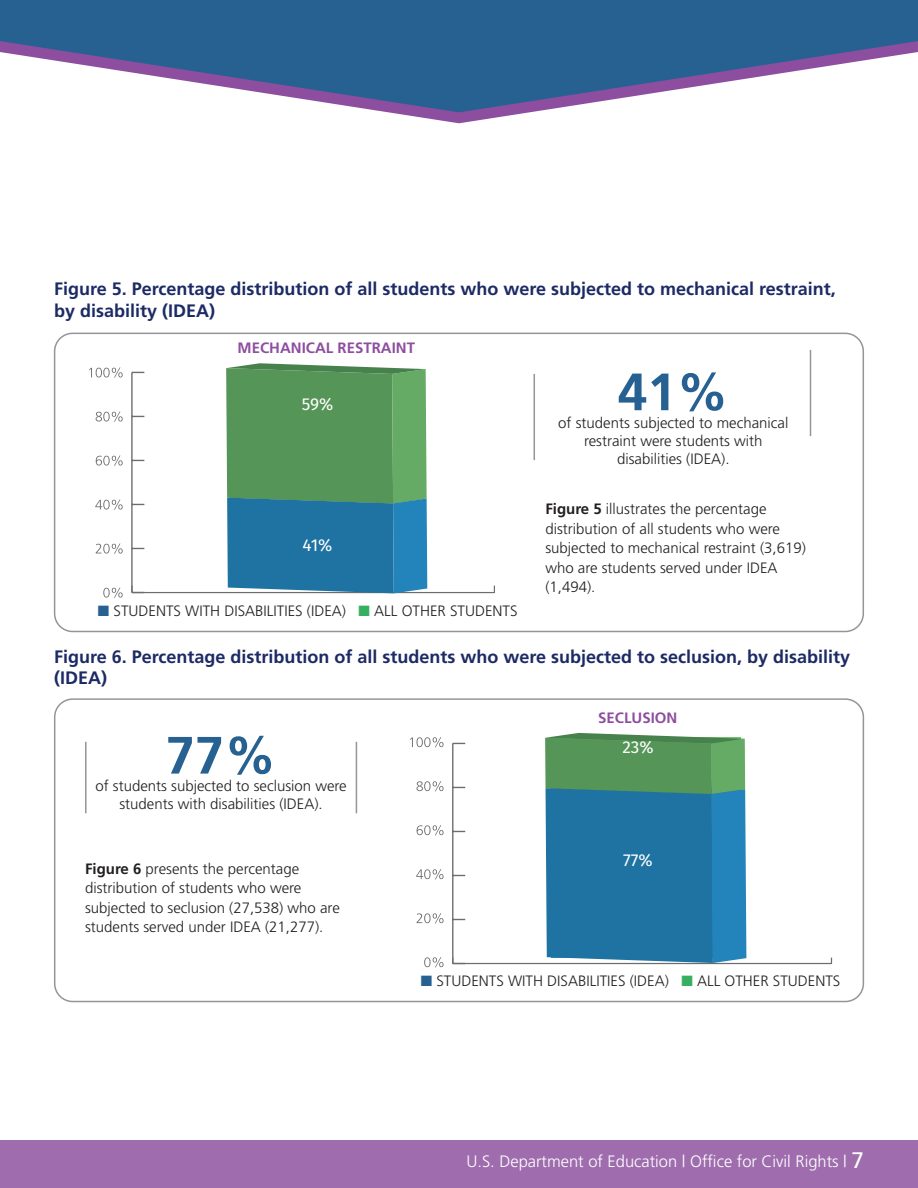
<style>
.page{position:relative;width:918px;height:1188px;background:#fff}
.page>*{position:absolute;margin:0;border:0;box-sizing:border-box;transform-origin:0 0}
.t1{font:700 52.5px "Frutiger";color:#266192}
.t2{font:700 18px/21.6px "Frutiger";color:#1d2b65}
.t3{font:17.25px "Fira Sans";letter-spacing:-.01em;color:#fff}
.t4{font:300 16.5px "Frutiger";color:#fff}
.t5{font:300 15px/19.5px "Frutiger";color:#231f20}
.t6{font:700 15px "Frutiger";color:#8e4e9f}
.s1{font-weight:700}
.s2{color:#266192}
.s3{color:#37af61}
.s4{font-weight:400;font-size:22.5px}
</style>
<div class="page">
<div style="left:0;top:1140px;width:918px;height:48px;background:#9f6dae"></div>
<svg style="left:387px;top:112px;width:144px;height:11px"></svg>
<svg style="left:0;top:0;width:918px;height:112px;fill:#266192"></svg>
<div style="left:54px;top:333px;width:810px;height:299px;border:2px solid #939598;border-radius:18px"></div>
<hr style="left:132px;top:592px;width:362px;height:1px;background:#6c6d70">
<svg style="left:103px;top:588px;width:20px;height:10px"></svg>
<svg style="left:96px;top:544px;width:27px;height:10px"></svg>
<svg style="left:95px;top:500px;width:28px;height:10px"></svg>
<svg style="left:96px;top:455px;width:27px;height:11px"></svg>
<svg style="left:96px;top:411px;width:27px;height:11px"></svg>
<svg style="left:89px;top:367px;width:34px;height:11px"></svg>
<hr style="left:131px;top:372px;width:2px;height:220px;background:#6c6d70">
<svg style="left:131px;top:586px;width:13px;height:7px"></svg>
<svg style="left:226px;top:363px;width:201px;height:230px;background:#468d7c"></svg>
<hr style="left:534px;top:374px;width:1px;height:86px;background:#939598">
<hr style="left:810px;top:350px;width:1px;height:86px;background:#939598">
<div style="left:54px;top:698px;width:810px;height:304px;border:2px solid #939598;border-radius:18px"></div>
<hr style="left:453px;top:963px;width:378px;height:1px;background:#6c6d70">
<svg style="left:424px;top:957px;width:20px;height:10px"></svg>
<svg style="left:417px;top:913px;width:27px;height:10px"></svg>
<svg style="left:416px;top:869px;width:28px;height:10px"></svg>
<svg style="left:417px;top:825px;width:27px;height:10px"></svg>
<svg style="left:416px;top:781px;width:28px;height:10px"></svg>
<svg style="left:410px;top:737px;width:34px;height:10px"></svg>
<hr style="left:452px;top:743px;width:1px;height:221px;background:#6c6d70">
<svg style="left:452px;top:958px;width:13px;height:6px"></svg>
<svg style="left:453px;top:919px;width:12px;height:1px"></svg>
<svg style="left:453px;top:875px;width:12px;height:1px"></svg>
<svg style="left:453px;top:831px;width:12px;height:1px"></svg>
<svg style="left:453px;top:787px;width:12px;height:1px"></svg>
<svg style="left:453px;top:743px;width:12px;height:1px"></svg>
<svg style="left:545px;top:733px;width:201px;height:230px;background:#328196"></svg>
<hr style="left:85px;top:742px;width:2px;height:71px;background:#939598">
<hr style="left:356px;top:742px;width:1px;height:71px;background:#939598">
<p class="t2" style="left:54px;top:278px;width:783px">Figure 5. Percentage distribution of all students who were subjected to mechanical restraint, by disability (IDEA)</p>
<p class="t6" style="left:238px;top:339px;width:179px">MECHANICAL RESTRAINT</p>
<p class="t3" style="left:302px;top:391px;width:33px">59%</p>
<h1 class="t1" style="left:618px;top:361px;width:112px">41%</h1>
<p class="t5" style="left:584px;top:432px;width:180px;line-height:18px;text-align:center">restraint were students with disabilities (IDEA).</p>
<p class="t5" style="left:558px;top:413px;width:232px">of students subjected to mechanical</p>
<p class="t5" style="left:545px;top:499px;width:236px"><span class="s1">Figure 5</span> illustrates the percentage distribution of all students who were</p>
<p class="t3" style="left:303px;top:532px;width:31px">41%</p>
<p class="t5" style="left:545px;top:538px;width:262px">subjected to mechanical restraint (3,619) who are students served under IDEA (1,494).</p>
<p class="t5" style="left:98px;top:601px;width:421px"><span class="s2">■</span> STUDENTS WITH DISABILITIES (IDEA) <span class="s3">■</span> ALL OTHER STUDENTS</p>
<p class="t2" style="left:54px;top:645px;width:798px">Figure 6. Percentage distribution of all students who were subjected to seclusion, by disability (IDEA)</p>
<h1 class="t1" style="left:166px;top:724px;width:112px">77%</h1>
<p class="t5" style="left:119px;top:794px;width:205px">students with disabilities (IDEA).</p>
<p class="t5" style="left:95px;top:776px;width:253px">of students subjected to seclusion were</p>
<p class="t5" style="left:85px;top:859px;width:216px"><span class="s1">Figure 6</span> presents the percentage</p>
<p class="t5" style="left:85px;top:879px;width:256px">distribution of students who were subjected to seclusion (27,538) who are students served under IDEA (21,277).</p>
<p class="t6" style="left:598px;top:709px;width:81px">SECLUSION</p>
<p class="t3" style="left:622px;top:734px;width:33px">23%</p>
<p class="t3" style="left:623px;top:847px;width:31px">77%</p>
<p class="t5" style="left:421px;top:971px;width:421px"><span class="s2">■</span> STUDENTS WITH DISABILITIES (IDEA) <span class="s3">■</span> ALL OTHER STUDENTS</p>
<p class="t4" style="left:466px;top:1152px;width:399px">U.S. Department of Education | Office for Civil Rights | <span class="s4">7</span></p>
</div>
